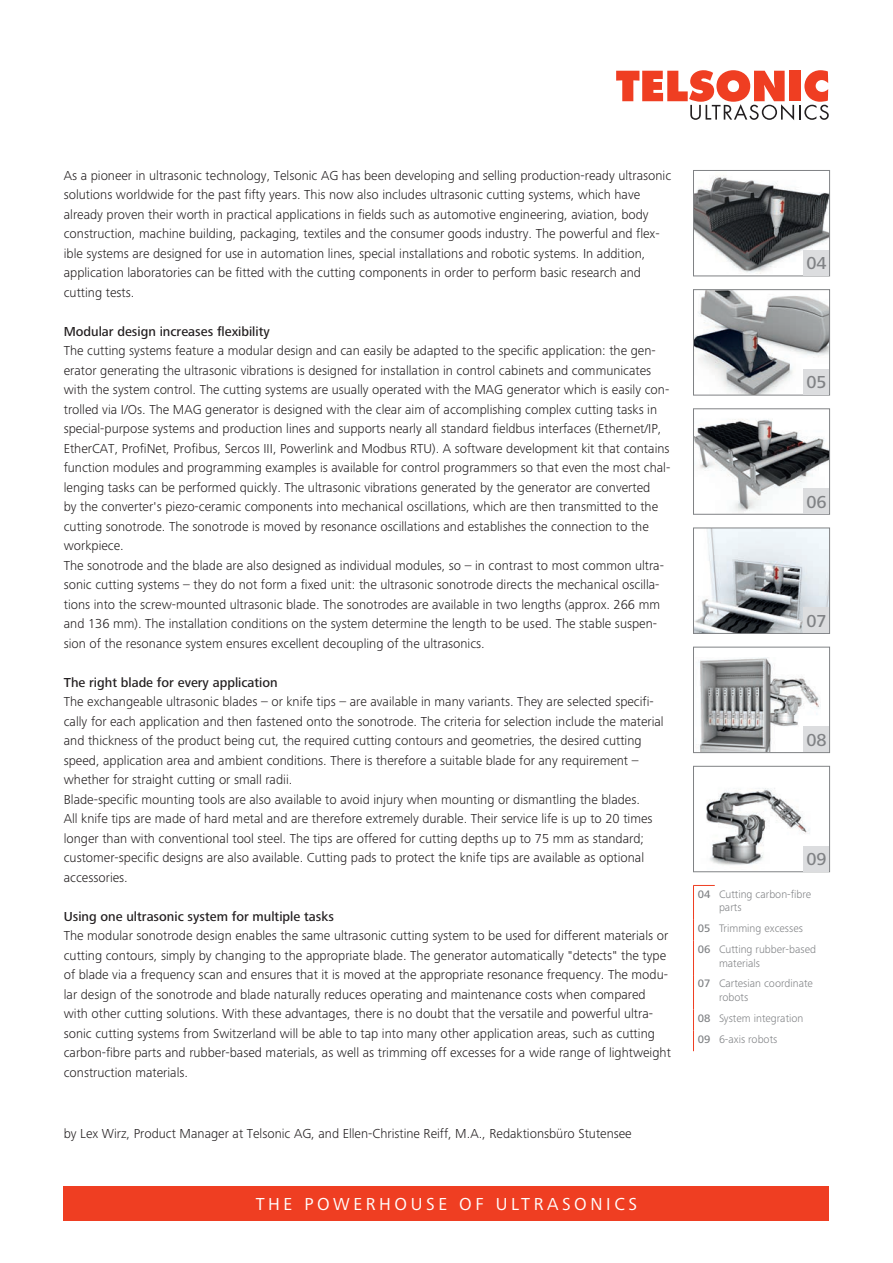
<style>
.page{position:relative;width:893px;height:1263px;background:#fff}
.page>*{position:absolute;margin:0;border:0;box-sizing:border-box;transform-origin:0 0}
.t1{font:18px "Frutiger Next LTW1 G";letter-spacing:.2em;color:#fff}
.t2{font:500 18px "Frutiger Next LTW1 G";color:#808285}
.Lauftext_9_13pt{font:300 13.5px/19.5px "Frutiger Next LTW1 G";color:#231f20}
.Lauftext_9_13pt__med{font:500 13.5px "Frutiger Next LTW1 G";color:#231f20}
.Legende_7_5_9pt{font:300 11.25px/13.5px "Frutiger Next LTW1 G";color:#808285}
.Legende_7_5_9pt__med{font:500 11.25px "Frutiger Next LTW1 G";color:#808285}
</style>
<div class="page">
<svg style="left:616px;top:70px;width:213px;height:50px"></svg>
<div style="left:64px;top:1186px;width:765px;height:34px;background:#ef3e22"></div>
<svg style="left:693px;top:170px;width:137px;height:107px"></svg>
<svg style="left:693px;top:289px;width:137px;height:107px"></svg>
<svg style="left:693px;top:408px;width:137px;height:107px"></svg>
<svg style="left:693px;top:527px;width:137px;height:107px"></svg>
<svg style="left:693px;top:646px;width:137px;height:107px"></svg>
<svg style="left:693px;top:765px;width:137px;height:107px"></svg>
<div style="left:804px;top:250px;width:25px;height:26px;background:#dcdddf"></div>
<div style="left:804px;top:369px;width:25px;height:26px;background:#dcdddf"></div>
<div style="left:804px;top:488px;width:25px;height:26px;background:#dcdddf"></div>
<div style="left:804px;top:607px;width:25px;height:26px;background:#dcdddf"></div>
<div style="left:804px;top:727px;width:25px;height:25px;background:#dcdddf"></div>
<div style="left:804px;top:846px;width:25px;height:25px;background:#dcdddf"></div>
<svg style="left:693px;top:885px;width:22px;height:1px"></svg>
<hr style="left:693px;top:886px;width:1px;height:34px;background:#ef3e22">
<svg style="left:693px;top:920px;width:1px;height:21px"></svg>
<hr style="left:693px;top:941px;width:1px;height:34px;background:#ef3e22">
<hr style="left:693px;top:975px;width:1px;height:34px;background:#ef3e22">
<svg style="left:693px;top:1009px;width:1px;height:42px"></svg>
<p class="Lauftext_9_13pt" style="left:64px;top:166px;width:609px">As a pioneer in ultrasonic technology, Telsonic AG has been developing and selling production-ready ultrasonic solutions worldwide for the past fifty years. This now also includes ultrasonic cutting systems, which have already proven their worth in practical applications in fields such as automotive engineering, aviation, body construction, machine building, packaging, textiles and the consumer goods industry. The powerful and flex&shy;ible systems are designed for use in automation lines, special installations and robotic systems. In addition, application laboratories can be fitted with the cutting components in order to perform basic research and cutting tests.</p>
<p class="Lauftext_9_13pt__med" style="left:64px;top:324px;width:207px">Modular design increases flexibility</p>
<p class="Lauftext_9_13pt" style="left:64px;top:341px;width:608px">The cutting systems feature a modular design and can easily be adapted to the specific application: the gen&shy;erator generating the ultrasonic vibrations is designed for installation in control cabinets and communicates with the system control. The cutting systems are usually operated with the MAG generator which is easily con&shy;trolled via I/Os. The MAG generator is designed with the clear aim of accomplishing complex cutting tasks in special-purpose systems and production lines and supports nearly all standard fieldbus interfaces (Ethernet/IP, EtherCAT, ProfiNet, Profibus, Sercos III, Powerlink and Modbus RTU). A software development kit that contains function modules and programming examples is available for control programmers so that even the most chal&shy;lenging tasks can be performed quickly. The ultrasonic vibrations generated by the generator are converted<br>by the converter's piezo-ceramic components into mechanical oscillations, which are then transmitted to the cutting sonotrode. The sonotrode is moved by resonance oscillations and establishes the connection to the workpiece.</p>
<p class="Lauftext_9_13pt" style="left:64px;top:556px;width:602px">The sonotrode and the blade are also designed as individual modules, so – in contrast to most common ultra&shy;sonic cutting systems – they do not form a fixed unit: the ultrasonic sonotrode directs the mechanical oscilla&shy;tions into the screw-mounted ultrasonic blade. The sonotrodes are available in two lengths (approx. 266 mm and 136 mm). The installation conditions on the system determine the length to be used. The stable suspen&shy;sion of the resonance system ensures excellent decoupling of the ultrasonics.</p>
<p class="Lauftext_9_13pt__med" style="left:64px;top:675px;width:215px">The right blade for every application</p>
<p class="Lauftext_9_13pt" style="left:64px;top:692px;width:601px">The exchangeable ultrasonic blades – or knife tips – are available in many variants. They are selected specifi&shy;cally for each application and then fastened onto the sonotrode. The criteria for selection include the material and thickness of the product being cut, the required cutting contours and geometries, the desired cutting speed, application area and ambient conditions. There is therefore a suitable blade for any requirement – whether for straight cutting or small radii.</p>
<p class="Lauftext_9_13pt" style="left:64px;top:790px;width:590px">Blade-specific mounting tools are also available to avoid injury when mounting or dismantling the blades.<br>All knife tips are made of hard metal and are therefore extremely durable. Their service life is up to 20 times longer than with conventional tool steel. The tips are offered for cutting depths up to 75 mm as standard; customer-specific designs are also available. Cutting pads to protect the knife tips are available as optional accessories.</p>
<p class="Lauftext_9_13pt__med" style="left:64px;top:909px;width:272px">Using one ultrasonic system for multiple tasks</p>
<p class="Lauftext_9_13pt" style="left:64px;top:926px;width:609px">The modular sonotrode design enables the same ultrasonic cutting system to be used for different materials or cutting contours, simply by changing to the appropriate blade. The generator automatically "detects" the type of blade via a frequency scan and ensures that it is moved at the appropriate resonance frequency. The modu&shy;lar design of the sonotrode and blade naturally reduces operating and maintenance costs when compared with other cutting solutions. With these advantages, there is no doubt that the versatile and powerful ultra&shy;sonic cutting systems from Switzerland will be able to tap into many other application areas, such as cutting carbon-fibre parts and rubber-based materials, as well as trimming off excesses for a wide range of lightweight construction materials.</p>
<p class="Lauftext_9_13pt" style="left:64px;top:1123px;width:569px">by Lex Wirz, Product Manager at Telsonic AG, and Ellen-Christine Reiff, M.A., Redaktionsbüro Stutensee</p>
<h1 class="t1" style="left:256px;top:1194px;width:383px">THE POWERHOUSE OF ULTRASONICS</h1>
<p class="t2" style="left:806px;top:253px;width:22px">04</p>
<p class="t2" style="left:806px;top:372px;width:22px">05</p>
<p class="t2" style="left:806px;top:491px;width:22px">06</p>
<p class="t2" style="left:806px;top:610px;width:22px">07</p>
<p class="t2" style="left:806px;top:730px;width:22px">08</p>
<p class="t2" style="left:806px;top:849px;width:22px">09</p>
<p class="Legende_7_5_9pt__med" style="left:698px;top:888px;width:14px">04</p>
<p class="Legende_7_5_9pt" style="left:719px;top:887px;width:94px">Cutting carbon-fibre parts</p>
<p class="Legende_7_5_9pt__med" style="left:698px;top:922px;width:14px">05</p>
<p class="Legende_7_5_9pt" style="left:719px;top:922px;width:85px">Trimming excesses</p>
<p class="Legende_7_5_9pt__med" style="left:698px;top:943px;width:14px">06</p>
<p class="Legende_7_5_9pt" style="left:719px;top:942px;width:99px">Cutting rubber-based materials</p>
<p class="Legende_7_5_9pt__med" style="left:698px;top:977px;width:14px">07</p>
<p class="Legende_7_5_9pt" style="left:719px;top:977px;width:95px">Cartesian coordinate robots</p>
<p class="Legende_7_5_9pt__med" style="left:698px;top:1012px;width:14px">08</p>
<p class="Legende_7_5_9pt" style="left:719px;top:1011px;width:86px">System integration</p>
<p class="Legende_7_5_9pt__med" style="left:698px;top:1032px;width:14px">09</p>
<p class="Legende_7_5_9pt" style="left:719px;top:1032px;width:60px">6-axis robots</p>
</div>
